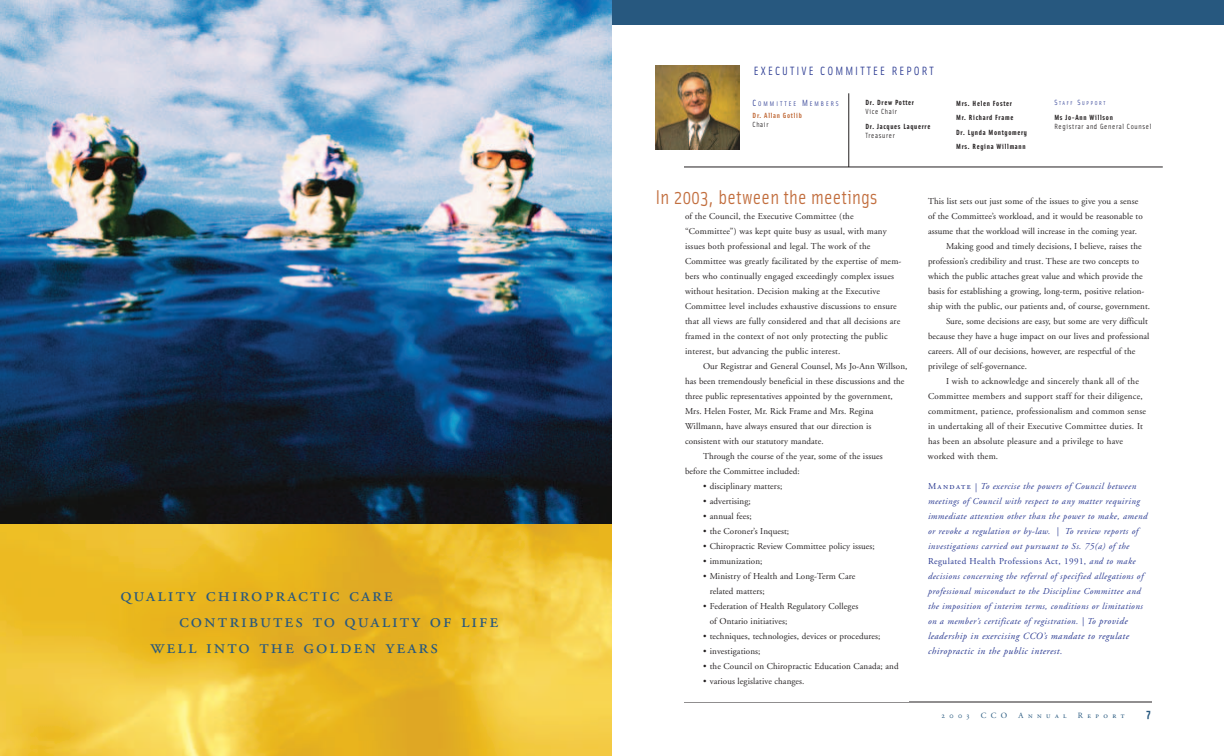
<style>
.page{position:relative;width:1224px;height:756px;background:#fff}
.page>*{position:absolute;margin:0;border:0;box-sizing:border-box;transform-origin:0 0}
.t1{font:20px "Adobe Garamond Regular SC";letter-spacing:.1em;color:#27587f}
.t2{font:20px "Solex";letter-spacing:.01em;color:#c26e3e}
.t3{font:12px "Solex";letter-spacing:.175em;color:#25358f}
.t4{font:700 12px "Solex";color:#27587f}
.t5{font:italic 9.5px/15px "Adobe Garamond";letter-spacing:.05em;color:#25358f}
.t6{font:9px/15px "Adobe Garamond";letter-spacing:.01em;color:#231f20}
.t7{font:italic 9px/15px "Adobe Garamond";letter-spacing:.05em;color:#25358f}
.t8{font:8px "Adobe Garamond Regular SC";letter-spacing:.56em;color:#27587f}
.t9{font:700 7.5px/14.5px "Solex";letter-spacing:.09em;color:#231f20}
.t10{font:7.5px "Solex";letter-spacing:.09em;color:#231f20}
.t11{font:700 7.5px "Solex";letter-spacing:.09em;color:#c26e3e}
.t12{font:6.8px "Solex";letter-spacing:.29em;color:#25358f}
.t13{font:5.6px "Solex";letter-spacing:.29em;color:#25358f}
.s1{font-size:9px}
.s2{font-size:7.5px}
.s3{font-family:"Adobe Garamond Regular SC";font-style:normal}
.s4{font-style:normal}
.s5{font-size:9.5px}
</style>
<div class="page">
<hr style="left:684px;top:702px;width:468px;height:1px;background:#231f20">
<img style="left:0;top:0;width:612px;height:525px">
<img style="left:0;top:525px;width:612px;height:231px">
<div style="left:612px;top:0;width:612px;height:24px;background:#27587f"></div>
<hr style="left:684px;top:167px;width:479px;height:1px;background:#231f20">
<hr style="left:849px;top:93px;width:1px;height:74px;background:#231f20">
<img style="left:655px;top:66px;width:84px;height:84px">
<h1 class="t1" style="left:120px;top:587px;width:274px">quality chiropractic care</h1>
<h1 class="t1" style="left:179px;top:613px;width:321px">contributes to quality of life</h1>
<h1 class="t1" style="left:151px;top:639px;width:289px">well into the golden years</h1>
<h2 class="t3" style="left:754px;top:64px;width:181px">EXECUTIVE COMMITTEE REPORT</h2>
<p class="t9" style="left:865px;top:95px;width:50px">Dr. Drew Potter</p>
<p class="t10" style="left:865px;top:107px;width:33px">Vice Chair</p>
<p class="t9" style="left:865px;top:119px;width:66px">Dr. Jacques Laquerre</p>
<p class="t10" style="left:865px;top:131px;width:31px">Treasurer</p>
<p class="t12" style="left:753px;top:99px;width:88px"><span class="s1">C</span>OMMITTEE <span class="s1">M</span>EMBERS</p>
<p class="t11" style="left:753px;top:111px;width:51px">Dr. Allan Gotlib</p>
<p class="t10" style="left:753px;top:120px;width:17px">Chair</p>
<p class="t9" style="left:956px;top:96px;width:72px">Mrs. Helen Foster<br>Mr. Richard Frame<br>Dr. Lynda Montgomery<br>Mrs. Regina Willmann</p>
<p class="t13" style="left:1054px;top:100px;width:53px"><span class="s2">S</span>TAFF <span class="s2">S</span>UPPORT</p>
<p class="t9" style="left:1054px;top:110px;width:60px">Ms Jo-Ann Willson</p>
<p class="t10" style="left:1054px;top:122px;width:99px">Registrar and General Counsel</p>
<h1 class="t2" style="left:656px;top:185px;width:223px">In 2003, between the meetings</h1>
<p class="t6" style="left:685px;top:209px;width:218px">of the Council, the Executive Committee (the “Committee”) was kept quite busy as usual, with many issues both professional and legal. The work of the Committee was greatly facilitated by the expertise of mem&shy;bers who continually engaged exceedingly complex issues without hesitation. Decision making at the Executive Committee level includes exhaustive discussions to ensure that all views are fully considered and that all decisions are framed in the context of not only protecting the public interest, but advancing the public interest.</p>
<p class="t6" style="left:703px;top:359px;width:206px">Our Registrar and General Counsel, Ms Jo-Ann Willson,</p>
<p class="t6" style="left:685px;top:374px;width:221px">has been tremendously beneficial in these discussions and the</p>
<p class="t6" style="left:685px;top:389px;width:209px">three public representatives appointed by the government,</p>
<p class="t6" style="left:685px;top:404px;width:190px">Mrs. Helen Foster, Mr. Rick Frame and Mrs. Regina</p>
<p class="t6" style="left:685px;top:419px;width:188px">Willmann, have always ensured that our direction is</p>
<p class="t6" style="left:685px;top:434px;width:140px">consistent with our statutory mandate.</p>
<p class="t6" style="left:703px;top:449px;width:181px">Through the course of the year, some of the issues</p>
<p class="t6" style="left:685px;top:464px;width:116px">before the Committee included:</p>
<p class="t6" style="left:703px;top:479px;width:81px">• disciplinary matters;</p>
<p class="t6" style="left:703px;top:494px;width:49px">• advertising;</p>
<p class="t6" style="left:703px;top:509px;width:50px">• annual fees;</p>
<p class="t6" style="left:703px;top:524px;width:88px">• the Coroner’s Inquest;</p>
<p class="t6" style="left:703px;top:539px;width:173px">• Chiropractic Review Committee policy issues;</p>
<p class="t6" style="left:703px;top:554px;width:61px">• immunization;</p>
<p class="t6" style="left:710px;top:569px;width:147px;text-indent:-7px">• Ministry of Health and Long-Term Care related matters;</p>
<p class="t6" style="left:710px;top:599px;width:150px;text-indent:-7px">• Federation of Health Regulatory Colleges of Ontario initiatives;</p>
<p class="t6" style="left:703px;top:629px;width:179px">• techniques, technologies, devices or procedures;</p>
<p class="t6" style="left:703px;top:644px;width:59px">• investigations;</p>
<p class="t6" style="left:703px;top:659px;width:197px">• the Council on Chiropractic Education Canada; and</p>
<p class="t6" style="left:703px;top:674px;width:103px">• various legislative changes.</p>
<p class="t6" style="left:928px;top:195px;width:212px">This list sets out just some of the issues to give you a sense</p>
<p class="t6" style="left:928px;top:210px;width:216px">of the Committee’s workload, and it would be reasonable to</p>
<p class="t6" style="left:928px;top:225px;width:211px">assume that the workload will increase in the coming year.</p>
<p class="t6" style="left:946px;top:240px;width:197px">Making good and timely decisions, I believe, raises the</p>
<p class="t6" style="left:928px;top:255px;width:213px">profession’s credibility and trust. These are two concepts to</p>
<p class="t6" style="left:928px;top:270px;width:216px">which the public attaches great value and which provide the</p>
<p class="t6" style="left:928px;top:285px;width:218px">basis for establishing a growing, long-term, positive relation-</p>
<p class="t6" style="left:928px;top:300px;width:224px">ship with the public, our patients and, of course, government.</p>
<p class="t6" style="left:946px;top:315px;width:203px">Sure, some decisions are easy, but some are very difficult</p>
<p class="t6" style="left:928px;top:330px;width:223px">because they have a huge impact on our lives and professional</p>
<p class="t6" style="left:928px;top:345px;width:209px">careers. All of our decisions, however, are respectful of the</p>
<p class="t6" style="left:928px;top:360px;width:101px">privilege of self-governance.</p>
<p class="t6" style="left:946px;top:375px;width:194px">I wish to acknowledge and sincerely thank all of the</p>
<p class="t6" style="left:928px;top:390px;width:216px">Committee members and support staff for their diligence,</p>
<p class="t6" style="left:928px;top:405px;width:220px">commitment, patience, professionalism and common sense</p>
<p class="t6" style="left:928px;top:420px;width:216px">in undertaking all of their Executive Committee duties. It</p>
<p class="t6" style="left:928px;top:435px;width:197px">has been an absolute pleasure and a privilege to have</p>
<p class="t6" style="left:928px;top:450px;width:72px">worked with them.</p>
<p class="t7" style="left:928px;top:480px;width:221px"><span class="s3">Mandate</span> <span class="s4">|</span> To exercise the powers of Council between meetings of Council with respect to any matter requiring immediate attention other than the power to make, amend or revoke a regulation or by-law. | To review reports of investigations carried out pursuant to Ss. 75(a) of the <span class="s4">Regulated Health Professions Act, 1991,</span> and to make decisions concerning the referral of specified allegations of professional misconduct to the Discipline Committee and the imposition of interim terms, conditions or limitations on a member’s certificate of registration. | To <span class="s5">provide</span></p>
<p class="t5" style="left:928px;top:630px;width:203px">leadership in exercising CCO’s mandate to regulate chiropractic in the public interest.</p>
<p class="t8" style="left:941px;top:712px;width:30px">2003</p>
<p class="t8" style="left:981px;top:712px;width:28px">CCO</p>
<p class="t8" style="left:1019px;top:712px;width:50px">Annual</p>
<p class="t8" style="left:1078px;top:712px;width:48px">Report</p>
<h2 class="t4" style="left:1147px;top:707px;width:6px">7</h2>
</div>
